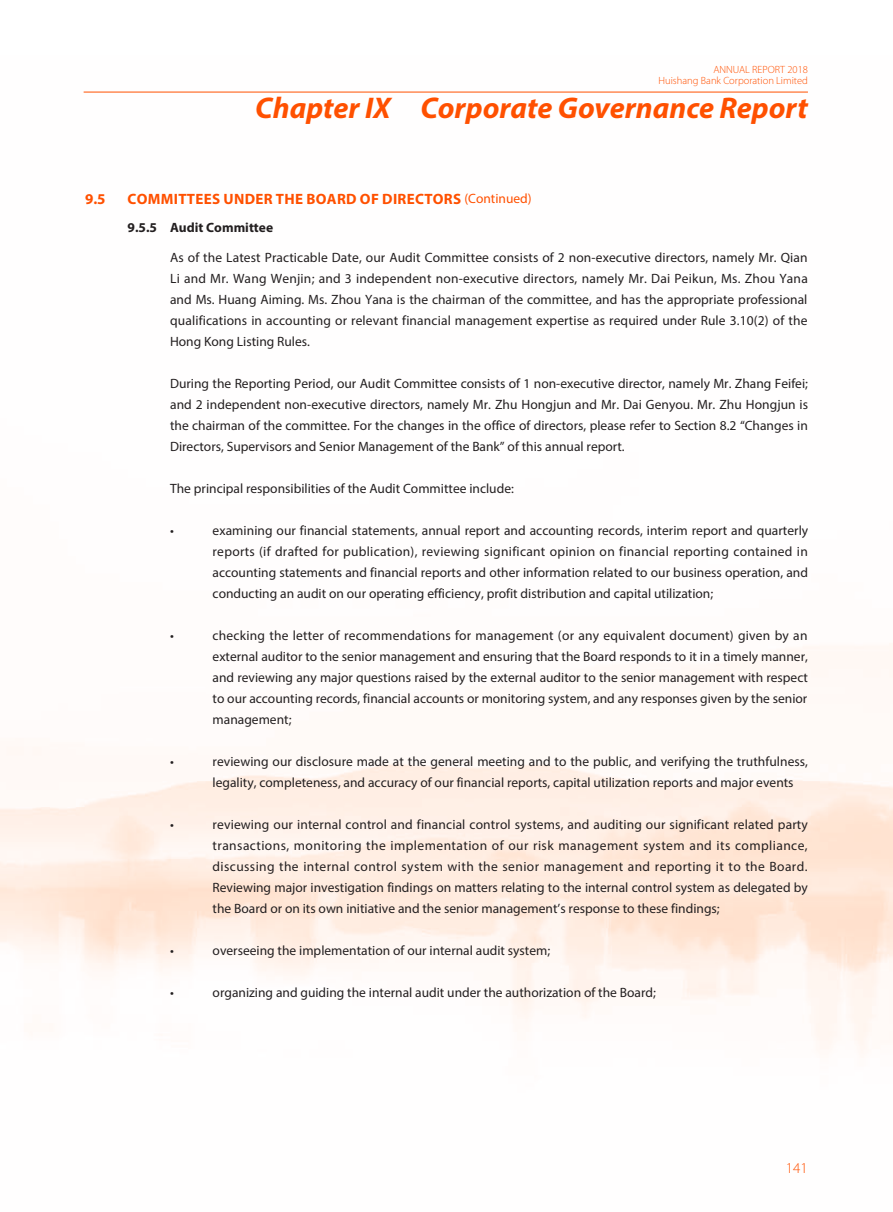
<style>
.page{position:relative;width:893px;height:1212px;background:#fff}
.page>*{position:absolute;margin:0;border:0;box-sizing:border-box;transform-origin:0 0}
.t1{font:italic 700 30px "Myriad Pro";color:#ff5000}
.t2{font:700 15px "Myriad Pro";letter-spacing:.02em;color:#ff5000}
.t3{font:300 15px "Myriad Pro";color:#ff5000}
.t4{font:13.5px/21px "Myriad Pro";color:#231f20;text-align:justify}
.t5{font:700 13.5px "Myriad Pro";color:#231f20}
.t6{font:300 10.5px "Myriad Pro";color:#ff5000}
.s1{font-weight:400;font-size:13.5px}
</style>
<div class="page">
<hr style="left:84px;top:92px;width:724px;height:1px;background:#ff5000">
<p class="t6" style="left:713px;top:63px;width:96px">ANNUAL Report 2018</p>
<p class="t6" style="left:659px;top:75px;width:151px">Huishang Bank Corporation Limited</p>
<h1 class="t1" style="left:255px;top:89px;width:554px">Chapter IX Corporate Governance Report</h1>
<p class="t2" style="left:85px;top:189px;width:22px">9.5</p>
<p class="t2" style="left:128px;top:189px;width:406px">COMMITTEES UNDER THE BOARD OF DIRECTORS <span class="s1">(Continued)</span></p>
<p class="t5" style="left:128px;top:219px;width:147px">9.5.5 Audit Committee</p>
<p class="t4" style="left:170px;top:246px;width:639px">As of the Latest Practicable Date, our Audit Committee consists of 2 non-executive directors, namely Mr. Qian Li and Mr. Wang Wenjin; and 3 independent non-executive directors, namely Mr. Dai Peikun, Ms. Zhou Yana and Ms. Huang Aiming. Ms. Zhou Yana is the chairman of the committee, and has the appropriate professional qualifications in accounting or relevant financial management expertise as required under Rule 3.10(2) of the Hong Kong Listing Rules.</p>
<p class="t4" style="left:170px;top:372px;width:640px">During the Reporting Period, our Audit Committee consists of 1 non-executive director, namely Mr. Zhang Feifei; and 2 independent non-executive directors, namely Mr. Zhu Hongjun and Mr. Dai Genyou. Mr. Zhu Hongjun is the chairman of the committee. For the changes in the office of directors, please refer to Section 8.2 “Changes in Directors, Supervisors and Senior Management of the Bank” of this annual report.</p>
<p class="t4" style="left:170px;top:477px;width:345px">The principal responsibilities of the Audit Committee include:</p>
<p class="t4" style="left:170px;top:519px;width:5px">•</p>
<p class="t4" style="left:213px;top:519px;width:597px">examining our financial statements, annual report and accounting records, interim report and quarterly reports (if drafted for publication), reviewing significant opinion on financial reporting contained in accounting statements and financial reports and other information related to our business operation, and conducting an audit on our operating efficiency, profit distribution and capital utilization;</p>
<p class="t4" style="left:170px;top:624px;width:5px">•</p>
<p class="t4" style="left:213px;top:624px;width:597px">checking the letter of recommendations for management (or any equivalent document) given by an external auditor to the senior management and ensuring that the Board responds to it in a timely manner, and reviewing any major questions raised by the external auditor to the senior management with respect to our accounting records, financial accounts or monitoring system, and any responses given by the senior management;</p>
<p class="t4" style="left:170px;top:750px;width:5px">•</p>
<p class="t4" style="left:213px;top:750px;width:597px">reviewing our disclosure made at the general meeting and to the public, and verifying the truthfulness, legality, completeness, and accuracy of our financial reports, capital utilization reports and major events</p>
<p class="t4" style="left:170px;top:813px;width:5px">•</p>
<p class="t4" style="left:213px;top:813px;width:597px">reviewing our internal control and financial control systems, and auditing our significant related party transactions, monitoring the implementation of our risk management system and its compliance, discussing the internal control system with the senior management and reporting it to the Board.<br>Reviewing major investigation findings on matters relating to the internal control system as delegated by the Board or on its own initiative and the senior management’s response to these findings;</p>
<p class="t4" style="left:170px;top:940px;width:5px">•</p>
<p class="t4" style="left:213px;top:940px;width:339px">overseeing the implementation of our internal audit system;</p>
<p class="t4" style="left:170px;top:982px;width:5px">•</p>
<p class="t4" style="left:213px;top:982px;width:445px">organizing and guiding the internal audit under the authorization of the Board;</p>
<p class="t3" style="left:786px;top:1159px;width:23px">141</p>
</div>
